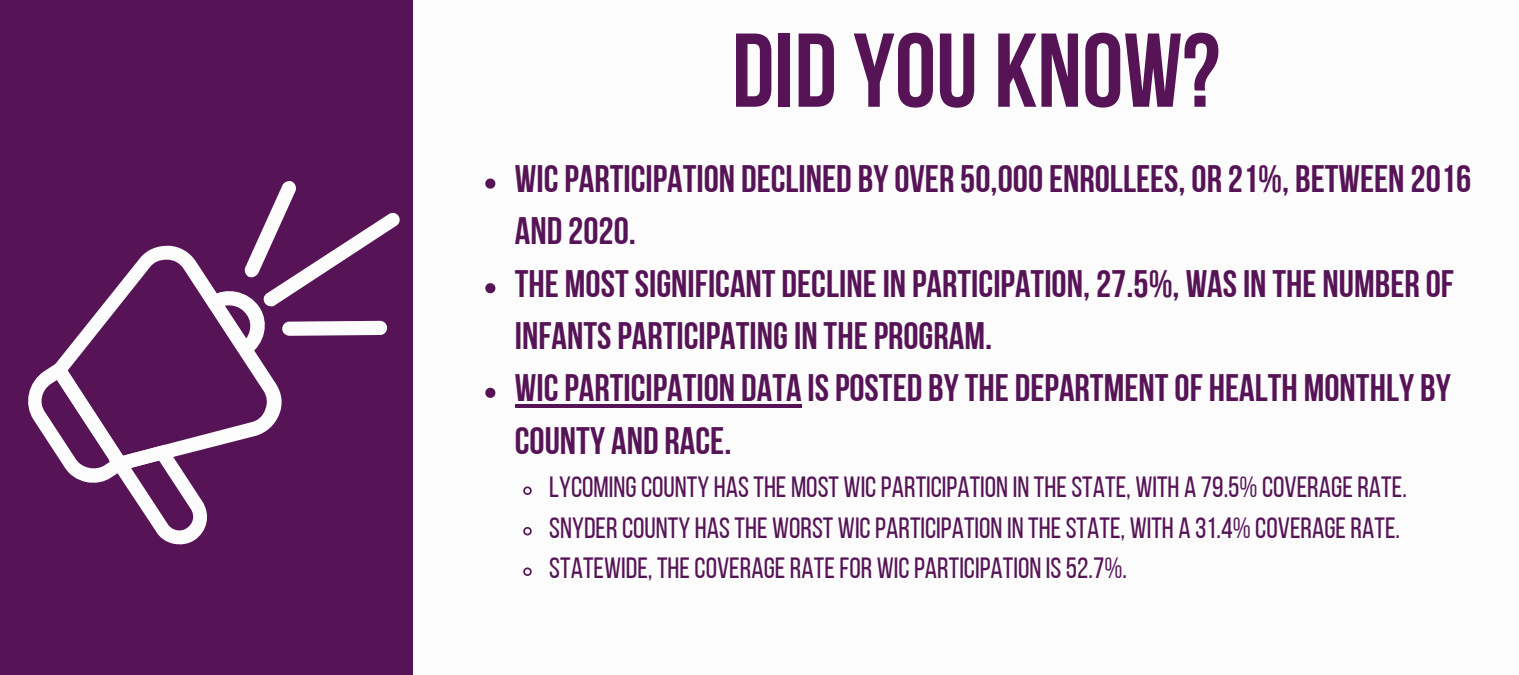
<style>
.page{position:relative;width:1519px;height:675px;background:#fff}
.page>*{position:absolute;margin:0;border:0;box-sizing:border-box;transform-origin:0 0}
.t1{font:700 104.62px "Bebas Neue";color:#561457}
.t2{font:38.25px/52.2px "Bebas Neue Cyrillic";color:#561457}
.t3{font:29.25px "Bebas Neue";color:#561457}
</style>
<div class="page">
<div style="left:0;top:0;width:413px;height:675px;background:#561457"></div>
<svg style="left:28px;top:181px;width:372px;height:364px"></svg>
<svg style="left:485px;top:179px;width:10px;height:10px"></svg>
<svg style="left:485px;top:283px;width:10px;height:10px"></svg>
<svg style="left:485px;top:388px;width:10px;height:10px"></svg>
<hr style="left:515px;top:405px;width:287px;height:3px;background:#561457">
<svg style="left:523px;top:486px;width:9px;height:9px"></svg>
<svg style="left:523px;top:527px;width:9px;height:9px"></svg>
<svg style="left:523px;top:567px;width:9px;height:9px"></svg>
<p class="t1" style="left:732px;top:28px;width:490px">DID YOU KNOW?</p>
<p class="t2" style="left:515px;top:156px;width:958px">WICPARTICIPATION DECLINED BYOVER 50,000ENROLLEES, OR 21%, BETWEEN 2016<br>AND 2020.</p>
<p class="t2" style="left:515px;top:261px;width:941px">THE MOSTSIGNIFICANT DECLINEIN PARTICIPATION, 27.5%, WASIN THE NUMBER OF<br>INFANTSPARTICIPATINGIN THEPROGRAM.</p>
<p class="t2" style="left:515px;top:366px;width:937px">WICPARTICIPATION DATA ISPOSTED BYTHE DEPARTMENTOF HEALTH MONTHLY BY<br>COUNTY AND RACE.</p>
<p class="t3" style="left:549px;top:476px;width:859px">LYCOMINGCOUNTY HASTHE MOST WICPARTICIPATION IN THESTATE, WITH A 79.5% COVERAGERATE.</p>
<p class="t3" style="left:549px;top:516px;width:852px">SNYDERCOUNTY HASTHE WORST WICPARTICIPATION IN THESTATE, WITH A 31.4% COVERAGERATE.</p>
<p class="t3" style="left:549px;top:557px;width:579px">STATEWIDE, THECOVERAGERATEFOR WICPARTICIPATION IS52.7%.</p>
</div>
